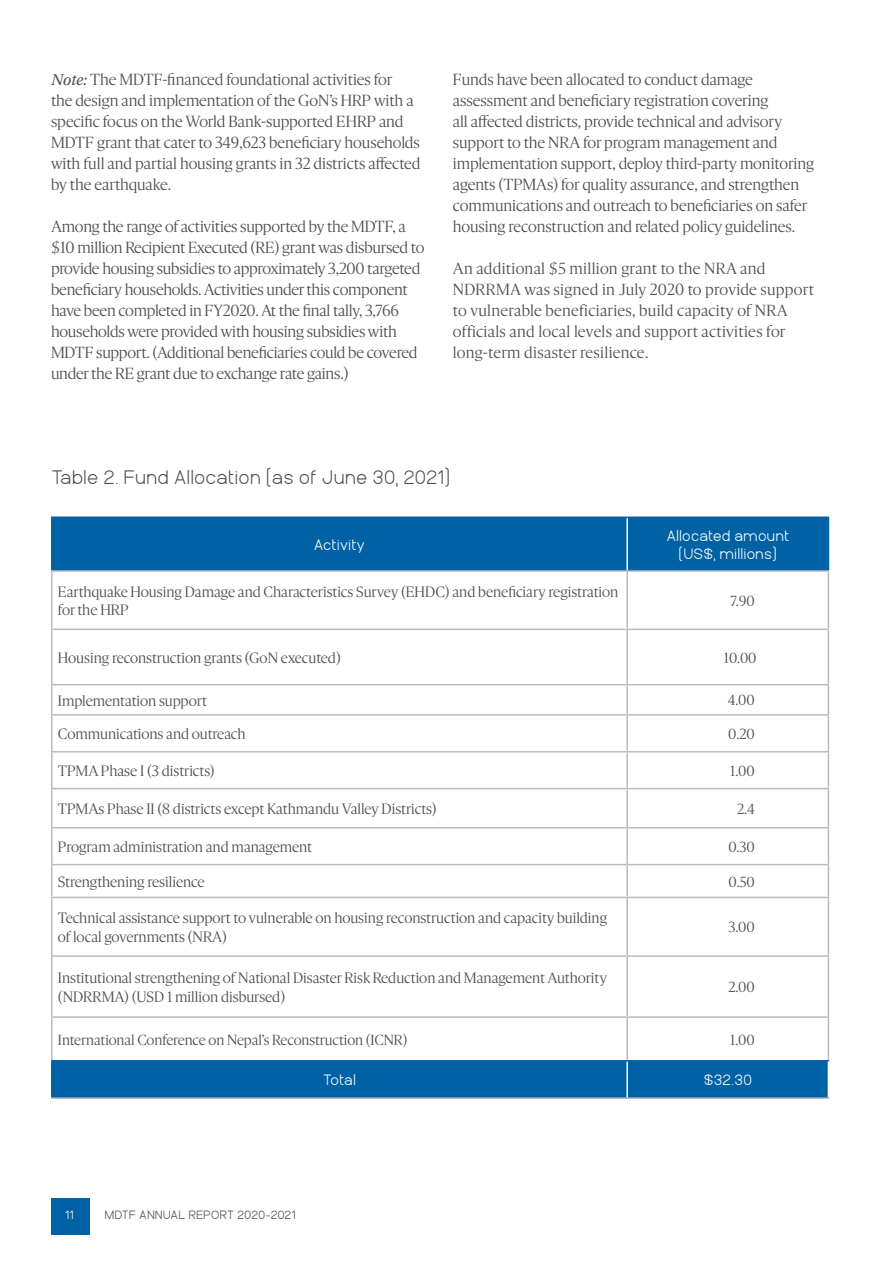
<style>
.page{position:relative;width:893px;height:1263px;background:#fff}
.page>*{position:absolute;margin:0;border:0;box-sizing:border-box;transform-origin:0 0}
.second_subhead{font:700 19.5px "Aperta";letter-spacing:-.015em;color:#4b4c4d}
.body{font:300 16.5px/21px "Gothia Serif";letter-spacing:-.01em;color:#4b4c4d}
.body-2{font:300 16.5px/21px "Gothia Serif";letter-spacing:.015em;color:#4b4c4d}
.table_body_text{font:300 15.3px/18.5px "Gothia Serif";letter-spacing:-.005em;color:#4b4c4d}
.table_body_text-2{font:300 15px "Gothia Serif";letter-spacing:-.005em;color:#4b4c4d}
.table_heading{font:800 15px/18px "Aperta";letter-spacing:-.015em;color:#fff;text-align:center}
.table_numbers{font:300 15px "Gothia Serif";color:#4b4c4d}
.t1{font:800 12px "Aperta";letter-spacing:-.03em;color:#4b4c4d}
.t2{font:800 12px "Aperta";color:#fff}
.s1{font-family:"Utopia Std";font-weight:400;font-style:italic}
</style>
<div class="page">
<div style="left:51px;top:1198px;width:38px;height:36px;background:#0062a5"></div>
<div style="left:53px;top:518px;width:775px;height:52px;background:#0062a5"></div>
<div style="left:53px;top:1061px;width:775px;height:36px;background:#0062a5"></div>
<hr style="left:626px;top:518px;width:2px;height:52px;background:#fff">
<hr style="left:51px;top:516px;width:576px;height:2px;background:#0062a5">
<hr style="left:51px;top:518px;width:2px;height:52px;background:#0062a5">
<hr style="left:627px;top:516px;width:202px;height:2px;background:#0062a5">
<hr style="left:828px;top:518px;width:1px;height:52px;background:#0062a5">
<hr style="left:51px;top:570px;width:576px;height:2px;background:#bcbdc0">
<hr style="left:51px;top:572px;width:2px;height:57px;background:#bcbdc0">
<hr style="left:627px;top:570px;width:202px;height:2px;background:#bcbdc0">
<hr style="left:626px;top:572px;width:2px;height:57px;background:#bcbdc0">
<hr style="left:828px;top:572px;width:1px;height:57px;background:#bcbdc0">
<hr style="left:51px;top:629px;width:2px;height:55px;background:#bcbdc0">
<hr style="left:626px;top:630px;width:2px;height:54px;background:#bcbdc0">
<hr style="left:828px;top:629px;width:1px;height:55px;background:#bcbdc0">
<hr style="left:51px;top:684px;width:576px;height:1px;background:#bcbdc0">
<hr style="left:51px;top:685px;width:2px;height:29px;background:#bcbdc0">
<hr style="left:627px;top:684px;width:202px;height:1px;background:#bcbdc0">
<hr style="left:626px;top:685px;width:2px;height:29px;background:#bcbdc0">
<svg style="left:828px;top:685px;width:1px;height:29px"></svg>
<hr style="left:51px;top:714px;width:576px;height:2px;background:#bcbdc0">
<hr style="left:51px;top:716px;width:2px;height:35px;background:#bcbdc0">
<hr style="left:627px;top:714px;width:202px;height:2px;background:#bcbdc0">
<hr style="left:626px;top:716px;width:2px;height:35px;background:#bcbdc0">
<hr style="left:828px;top:716px;width:1px;height:35px;background:#bcbdc0">
<hr style="left:51px;top:751px;width:576px;height:1px;background:#bcbdc0">
<hr style="left:51px;top:752px;width:2px;height:36px;background:#bcbdc0">
<hr style="left:627px;top:751px;width:202px;height:1px;background:#bcbdc0">
<hr style="left:626px;top:752px;width:2px;height:36px;background:#bcbdc0">
<hr style="left:828px;top:752px;width:1px;height:36px;background:#bcbdc0">
<hr style="left:51px;top:788px;width:576px;height:1px;background:#bcbdc0">
<hr style="left:51px;top:789px;width:2px;height:38px;background:#bcbdc0">
<hr style="left:627px;top:788px;width:202px;height:1px;background:#bcbdc0">
<hr style="left:626px;top:789px;width:2px;height:38px;background:#bcbdc0">
<hr style="left:828px;top:789px;width:1px;height:38px;background:#bcbdc0">
<hr style="left:51px;top:827px;width:576px;height:1px;background:#bcbdc0">
<hr style="left:51px;top:828px;width:2px;height:36px;background:#bcbdc0">
<hr style="left:627px;top:827px;width:202px;height:1px;background:#bcbdc0">
<hr style="left:626px;top:828px;width:2px;height:36px;background:#bcbdc0">
<hr style="left:828px;top:828px;width:1px;height:36px;background:#bcbdc0">
<hr style="left:51px;top:864px;width:576px;height:1px;background:#bcbdc0">
<hr style="left:51px;top:865px;width:2px;height:32px;background:#bcbdc0">
<hr style="left:627px;top:864px;width:202px;height:1px;background:#bcbdc0">
<hr style="left:626px;top:865px;width:2px;height:32px;background:#bcbdc0">
<hr style="left:828px;top:865px;width:1px;height:32px;background:#bcbdc0">
<hr style="left:51px;top:897px;width:576px;height:1px;background:#bcbdc0">
<hr style="left:51px;top:898px;width:2px;height:57px;background:#bcbdc0">
<hr style="left:627px;top:897px;width:202px;height:1px;background:#bcbdc0">
<hr style="left:626px;top:898px;width:2px;height:57px;background:#bcbdc0">
<hr style="left:828px;top:898px;width:1px;height:57px;background:#bcbdc0">
<hr style="left:51px;top:955px;width:576px;height:2px;background:#bcbdc0">
<hr style="left:51px;top:957px;width:2px;height:60px;background:#bcbdc0">
<hr style="left:627px;top:955px;width:202px;height:2px;background:#bcbdc0">
<hr style="left:626px;top:957px;width:2px;height:59px;background:#bcbdc0">
<hr style="left:828px;top:957px;width:1px;height:60px;background:#bcbdc0">
<hr style="left:51px;top:1017px;width:2px;height:43px;background:#bcbdc0">
<hr style="left:626px;top:1018px;width:2px;height:42px;background:#bcbdc0">
<hr style="left:828px;top:1017px;width:1px;height:43px;background:#bcbdc0">
<hr style="left:53px;top:629px;width:574px;height:1px;background:#bcbdc0">
<hr style="left:627px;top:629px;width:201px;height:1px;background:#bcbdc0">
<hr style="left:53px;top:1016px;width:574px;height:2px;background:#bcbdc0">
<hr style="left:627px;top:1016px;width:201px;height:2px;background:#bcbdc0">
<hr style="left:51px;top:1061px;width:2px;height:36px;background:#0062a5">
<hr style="left:51px;top:1060px;width:576px;height:1px;background:#0062a5">
<hr style="left:627px;top:1060px;width:202px;height:1px;background:#0062a5">
<hr style="left:626px;top:1061px;width:2px;height:36px;background:#fff">
<hr style="left:51px;top:1097px;width:576px;height:2px;background:#bcbdc0">
<hr style="left:627px;top:1097px;width:202px;height:2px;background:#bcbdc0">
<p class="body" style="left:51px;top:69px;width:371px"><span class="s1">Note:</span> The MDTF-financed foundational activities for<br>the design and implementation of the GoN’s HRP with a specific focus on the World Bank-supported EHRP and MDTF grant that cater to 349,623 beneficiary households with full and partial housing grants in 32 districts affected by the earthquake.</p>
<p class="body" style="left:51px;top:216px;width:375px">Among the range of activities supported by the MDTF, a $10 million Recipient Executed (RE) grant was disbursed to provide housing subsidies to approximately 3,200 targeted beneficiary households. Activities under this component have been completed in FY2020. At the final tally, 3,766 households were provided with housing subsidies with MDTF support. (Additional beneficiaries could be covered under the RE grant due to exchange rate gains.)</p>
<p class="body" style="left:453px;top:69px;width:363px">Funds have been allocated to conduct damage assessment and beneficiary registration covering<br>all affected districts, provide technical and advisory support to the NRA for program management and implementation support, deploy third-party monitoring agents (TPMAs) for quality assurance, and strengthen communications and outreach to beneficiaries on safer housing reconstruction and related policy guidelines.</p>
<p class="body-2" style="left:453px;top:258px;width:363px">An additional $5 million grant to the NRA and NDRRMA was signed in July 2020 to provide support to vulnerable beneficiaries, build capacity of NRA officials and local levels and support activities for long-term disaster resilience.</p>
<p class="second_subhead" style="left:51px;top:462px;width:401px">Table 2. Fund Allocation (as of June 30, 2021)</p>
<p class="table_heading" style="left:313px;top:534px;width:54px">Activity</p>
<p class="table_heading" style="left:666px;top:525px;width:125px">Allocated amount (US$, millions)</p>
<p class="table_body_text" style="left:58px;top:582px;width:562px">Earthquake Housing Damage and Characteristics Survey (EHDC) and beneficiary registration for the HRP</p>
<p class="table_numbers" style="left:730px;top:592px;width:26px">7.90</p>
<p class="table_body_text" style="left:58px;top:648px;width:284px">Housing reconstruction grants (GoN executed)</p>
<p class="table_numbers" style="left:724px;top:649px;width:34px">10.00</p>
<p class="table_body_text" style="left:58px;top:691px;width:151px">Implementation support</p>
<p class="table_numbers" style="left:728px;top:692px;width:28px">4.00</p>
<p class="table_body_text" style="left:58px;top:725px;width:189px">Communications and outreach</p>
<p class="table_numbers" style="left:728px;top:725px;width:28px">0.20</p>
<p class="table_body_text" style="left:58px;top:761px;width:158px">TPMA Phase I (3 districts)</p>
<p class="table_numbers" style="left:730px;top:762px;width:26px">1.00</p>
<p class="table_body_text" style="left:58px;top:799px;width:380px">TPMAs Phase II (8 districts except Kathmandu Valley Districts)</p>
<p class="table_numbers" style="left:737px;top:800px;width:19px">2.4</p>
<p class="table_body_text" style="left:58px;top:837px;width:256px">Program administration and management</p>
<p class="table_numbers" style="left:728px;top:838px;width:28px">0.30</p>
<p class="table_body_text" style="left:58px;top:872px;width:148px">Strengthening resilience</p>
<p class="table_numbers" style="left:729px;top:873px;width:28px">0.50</p>
<p class="table_body_text" style="left:58px;top:909px;width:551px">Technical assistance support to vulnerable on housing reconstruction and capacity building of local governments (NRA)</p>
<p class="table_numbers" style="left:728px;top:919px;width:28px">3.00</p>
<p class="table_body_text" style="left:58px;top:969px;width:550px">Institutional strengthening of National Disaster Risk Reduction and Management Authority (NDRRMA) (USD 1 million disbursed)</p>
<p class="table_numbers" style="left:728px;top:978px;width:28px">2.00</p>
<p class="table_body_text-2" style="left:58px;top:1031px;width:351px">International Conference on Nepal’s Reconstruction (ICNR)</p>
<p class="table_numbers" style="left:730px;top:1031px;width:26px">1.00</p>
<p class="table_heading" style="left:323px;top:1069px;width:35px">Total</p>
<p class="table_heading" style="left:703px;top:1069px;width:50px">$32.30</p>
<p class="t2" style="left:65px;top:1205px;width:10px">11</p>
<p class="t1" style="left:105px;top:1205px;width:193px">MDTF ANNUAL REPORT 2020-2021</p>
</div>
